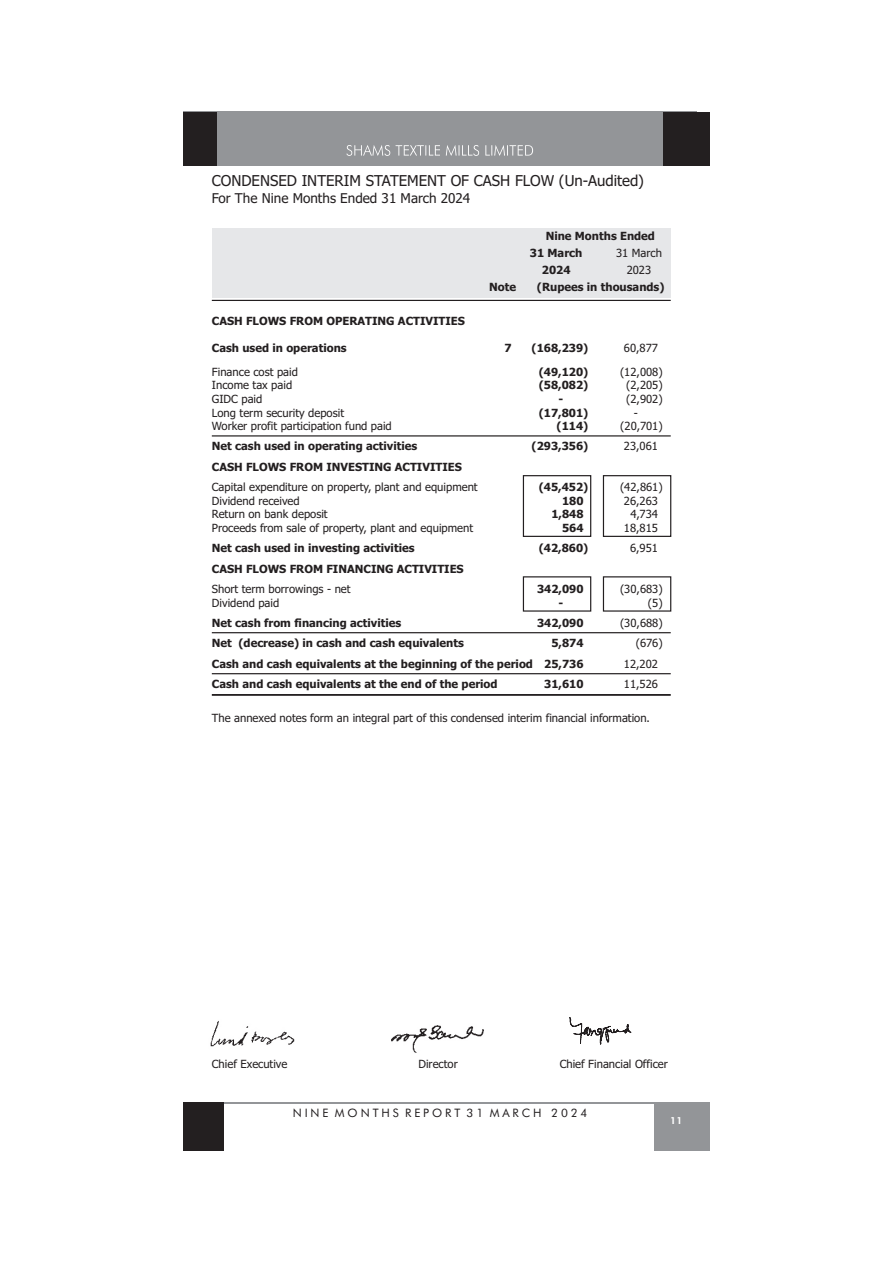
<style>
.page{position:relative;width:893px;height:1263px;background:#fff}
.page>*{position:absolute;margin:0;border:0;box-sizing:border-box;transform-origin:0 0}
.t1{font:15px "Tahoma";color:#231f20}
.t2{font:13.5px "Tahoma";color:#231f20}
.t3{font:11.7px "Futura BT";letter-spacing:.25em;color:#231f20}
.t4{font:700 11.25px/17px "Tahoma";color:#231f20}
.t5{font:11.25px "Tahoma";color:#231f20}
.t6{font:800 9.75px "Futura BT";color:#fff}
</style>
<div class="page">
<hr style="left:197px;top:1102px;width:486px;height:2px;background:#939598">
<div style="left:183px;top:1102px;width:41px;height:49px;background:#231f20"></div>
<div style="left:654px;top:1102px;width:56px;height:49px;background:#939598"></div>
<div style="left:183px;top:112px;width:513px;height:54px;background:#939598"></div>
<div style="left:663px;top:112px;width:47px;height:54px;background:#231f20"></div>
<div style="left:183px;top:112px;width:33px;height:54px;background:#231f20"></div>
<svg style="left:346px;top:145px;width:187px;height:11px"></svg>
<div style="left:212px;top:229px;width:459px;height:69px;background:#e6e7e9"></div>
<hr style="left:212px;top:300px;width:459px;height:1px;background:#231f20">
<hr style="left:212px;top:673px;width:459px;height:1px;background:#231f20">
<hr style="left:212px;top:694px;width:459px;height:2px;background:#231f20">
<hr style="left:212px;top:435px;width:459px;height:1px;background:#231f20">
<hr style="left:212px;top:632px;width:459px;height:1px;background:#231f20">
<div style="left:523px;top:475px;width:68px;height:62px;border:1px solid #231f20"></div>
<div style="left:603px;top:475px;width:68px;height:62px;border:1px solid #231f20"></div>
<div style="left:523px;top:576px;width:68px;height:36px;border:1px solid #231f20"></div>
<div style="left:603px;top:576px;width:68px;height:36px;border:1px solid #231f20"></div>
<img style="left:210px;top:1020px;width:85px;height:27px">
<img style="left:391px;top:1025px;width:93px;height:28px">
<svg style="left:569px;top:1017px;width:62px;height:27px"></svg>
<h1 class="t1" style="left:212px;top:175px;width:434px">CONDENSED INTERIM STATEMENT OF CASH FLOW (Un-Audited)</h1>
<p class="t2" style="left:212px;top:193px;width:260px">For The Nine Months Ended 31 March 2024</p>
<p class="t4" style="left:530px;top:228px;width:127px;text-indent:16px">Nine Months Ended<br>31 March</p>
<p class="t5" style="left:616px;top:248px;width:47px">31 March</p>
<p class="t4" style="left:542px;top:262px;width:30px">2024</p>
<p class="t5" style="left:627px;top:265px;width:26px">2023</p>
<p class="t4" style="left:489px;top:279px;width:28px">Note</p>
<p class="t4" style="left:537px;top:279px;width:129px">(Rupees in thousands)</p>
<p class="t4" style="left:212px;top:313px;width:255px">CASH FLOWS FROM OPERATING ACTIVITIES</p>
<p class="t4" style="left:212px;top:340px;width:136px">Cash used in operations</p>
<p class="t4" style="left:505px;top:340px;width:9px">7</p>
<p class="t4" style="left:532px;top:340px;width:58px">(168,239)</p>
<p class="t5" style="left:624px;top:343px;width:36px">60,877</p>
<p class="t5" style="left:212px;top:367px;width:88px">Finance cost paid</p>
<p class="t4" style="left:539px;top:364px;width:51px">(49,120)</p>
<p class="t5" style="left:620px;top:367px;width:44px">(12,008)</p>
<p class="t5" style="left:212px;top:381px;width:82px">Income tax paid</p>
<p class="t4" style="left:539px;top:378px;width:51px">(58,082)</p>
<p class="t5" style="left:626px;top:381px;width:38px">(2,205)</p>
<p class="t5" style="left:212px;top:394px;width:52px">GIDC paid</p>
<p class="t4" style="left:558px;top:391px;width:6px">-</p>
<p class="t5" style="left:626px;top:394px;width:38px">(2,902)</p>
<p class="t5" style="left:212px;top:408px;width:134px">Long term security deposit</p>
<p class="t4" style="left:539px;top:405px;width:51px">(17,801)</p>
<p class="t5" style="left:634px;top:408px;width:6px">-</p>
<p class="t5" style="left:212px;top:421px;width:181px">Worker profit participation fund paid</p>
<p class="t4" style="left:557px;top:418px;width:33px">(114)</p>
<p class="t5" style="left:620px;top:421px;width:44px">(20,701)</p>
<p class="t4" style="left:212px;top:439px;width:207px">Net cash used in operating activities</p>
<p class="t4" style="left:532px;top:439px;width:58px">(293,356)</p>
<p class="t5" style="left:624px;top:442px;width:36px">23,061</p>
<p class="t4" style="left:212px;top:459px;width:251px">CASH FLOWS FROM INVESTING ACTIVITIES</p>
<p class="t5" style="left:212px;top:483px;width:267px">Capital expenditure on property, plant and equipment</p>
<p class="t4" style="left:539px;top:480px;width:51px">(45,452)</p>
<p class="t5" style="left:620px;top:483px;width:44px">(42,861)</p>
<p class="t5" style="left:212px;top:496px;width:89px">Dividend received</p>
<p class="t4" style="left:562px;top:493px;width:23px">180</p>
<p class="t5" style="left:624px;top:496px;width:36px">26,263</p>
<p class="t5" style="left:212px;top:510px;width:117px">Return on bank deposit</p>
<p class="t4" style="left:551px;top:507px;width:34px">1,848</p>
<p class="t5" style="left:630px;top:510px;width:29px">4,734</p>
<p class="t5" style="left:212px;top:523px;width:263px">Proceeds from sale of property, plant and equipment</p>
<p class="t4" style="left:562px;top:520px;width:23px">564</p>
<p class="t5" style="left:624px;top:523px;width:36px">18,815</p>
<p class="t4" style="left:212px;top:541px;width:204px">Net cash used in investing activities</p>
<p class="t4" style="left:539px;top:541px;width:51px">(42,860)</p>
<p class="t5" style="left:630px;top:544px;width:29px">6,951</p>
<p class="t4" style="left:212px;top:561px;width:253px">CASH FLOWS FROM FINANCING ACTIVITIES</p>
<p class="t5" style="left:212px;top:584px;width:140px">Short term borrowings - net</p>
<p class="t4" style="left:537px;top:581px;width:48px">342,090</p>
<p class="t5" style="left:620px;top:584px;width:44px">(30,683)</p>
<p class="t5" style="left:212px;top:598px;width:69px">Dividend paid</p>
<p class="t4" style="left:558px;top:595px;width:6px">-</p>
<p class="t5" style="left:648px;top:598px;width:16px">(5)</p>
<p class="t4" style="left:212px;top:615px;width:191px">Net cash from financing activities</p>
<p class="t4" style="left:537px;top:615px;width:48px">342,090</p>
<p class="t5" style="left:620px;top:618px;width:44px">(30,688)</p>
<p class="t4" style="left:212px;top:636px;width:254px">Net (decrease) in cash and cash equivalents</p>
<p class="t4" style="left:551px;top:636px;width:34px">5,874</p>
<p class="t5" style="left:636px;top:639px;width:29px">(676)</p>
<p class="t4" style="left:212px;top:656px;width:373px">Cash and cash equivalents at the beginning of the period 25,736</p>
<p class="t5" style="left:624px;top:659px;width:36px">12,202</p>
<p class="t4" style="left:212px;top:676px;width:287px">Cash and cash equivalents at the end of the period</p>
<p class="t4" style="left:544px;top:676px;width:41px">31,610</p>
<p class="t5" style="left:624px;top:679px;width:36px">11,526</p>
<p class="t5" style="left:212px;top:713px;width:440px">The annexed notes form an integral part of this condensed interim financial information.</p>
<p class="t5" style="left:212px;top:1059px;width:77px">Chief Executive</p>
<p class="t5" style="left:418px;top:1059px;width:41px">Director</p>
<p class="t5" style="left:560px;top:1059px;width:110px">Chief Financial Officer</p>
<p class="t3" style="left:293px;top:1108px;width:296px">NINE MONTHS REPORT 31 MARCH 2024</p>
<p class="t6" style="left:670px;top:1116px;width:14px">11</p>
</div>
